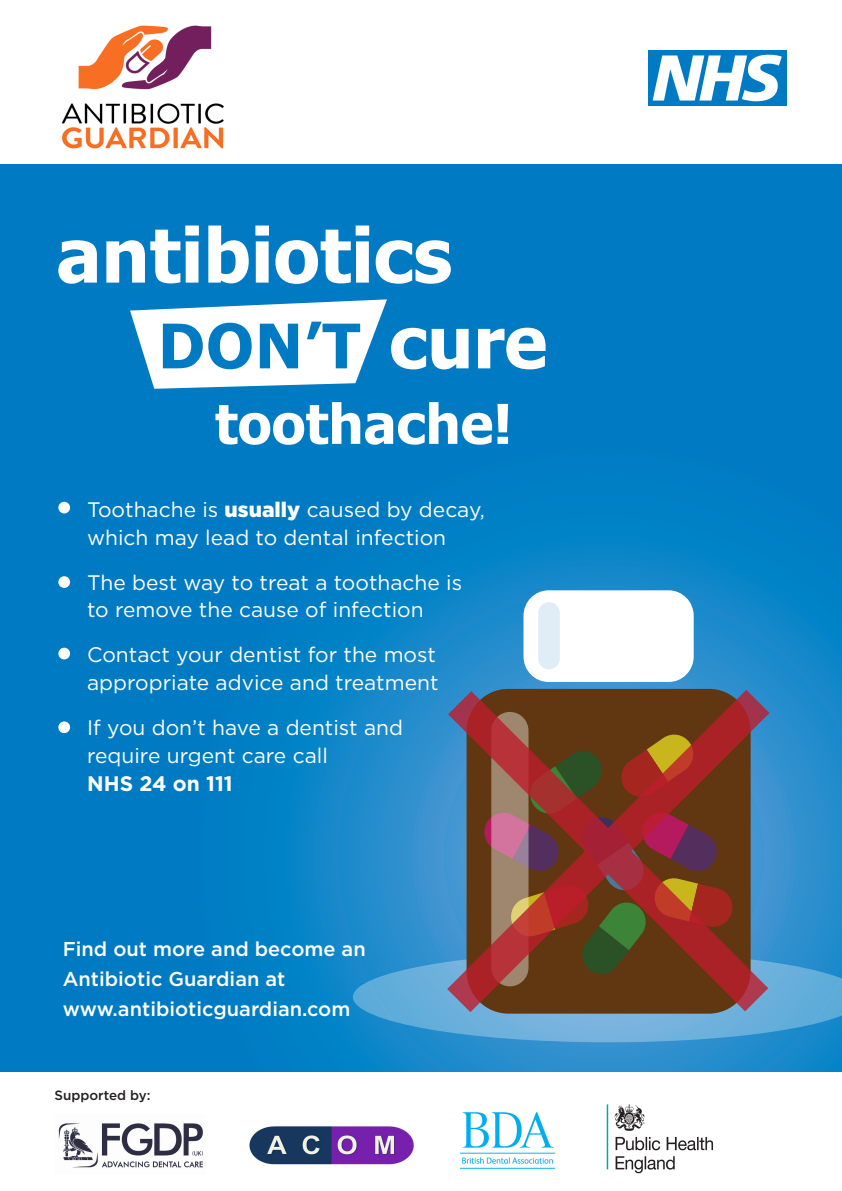
<style>
.page{position:relative;width:842px;height:1191px;background:#fff}
.page>*{position:absolute;margin:0;border:0;box-sizing:border-box;transform-origin:0 0}
.t1{font:21px/27.9px "Gotham HTF";color:#fff}
.t2{font:700 21px "Gotham HTF";color:#fff}
.t3{font:500 20px/30px "Gotham HTF";color:#fff}
.t4{font:500 13.4px "Gotham HTF";color:#231f20}
.s1{font-weight:900}
</style>
<div class="page">
<div style="left:0;top:165px;width:842px;height:1026px;background:#007ac2"></div>
<svg style="left:58px;top:240px;width:39px;height:44px"></svg>
<svg style="left:106px;top:225px;width:93px;height:58px"></svg>
<svg style="left:208px;top:225px;width:41px;height:58px"></svg>
<svg style="left:255px;top:225px;width:14px;height:58px"></svg>
<svg style="left:275px;top:225px;width:94px;height:59px"></svg>
<svg style="left:376px;top:240px;width:75px;height:44px"></svg>
<svg style="left:130px;top:299px;width:296px;height:90px"></svg>
<svg style="left:432px;top:329px;width:37px;height:40px"></svg>
<svg style="left:478px;top:328px;width:68px;height:41px"></svg>
<svg style="left:215px;top:402px;width:293px;height:31px"></svg>
<img style="left:61px;top:25px;width:163px;height:124px">
<svg style="left:219px;top:433px;width:623px;height:639px"></svg>
<svg style="left:353px;top:951px;width:489px;height:91px;background:#53a2d3"></svg>
<div style="left:523px;top:590px;width:171px;height:92px;background:#fff;border-radius:25px"></div>
<div style="left:538px;top:602px;width:22px;height:67px;background:#e0ecf6;border-radius:11px"></div>
<svg style="left:447px;top:690px;width:322px;height:322px;background:#774538"></svg>
<div style="left:58px;top:502px;width:12px;height:11px;background:#fff;border-radius:50%"></div>
<div style="left:58px;top:576px;width:12px;height:12px;background:#fff;border-radius:50%"></div>
<div style="left:58px;top:647px;width:12px;height:12px;background:#fff;border-radius:50%"></div>
<div style="left:58px;top:721px;width:12px;height:12px;background:#fff;border-radius:50%"></div>
<div style="left:649px;top:50px;width:138px;height:56px;background:#007ac2"></div>
<svg style="left:653px;top:55px;width:129px;height:46px"></svg>
<div style="left:0;top:1072px;width:842px;height:119px;background:#fff"></div>
<img style="left:58px;top:1123px;width:145px;height:45px">
<img style="left:249px;top:1126px;width:165px;height:39px">
<img style="left:606px;top:1104px;width:108px;height:70px">
<img style="left:460px;top:1112px;width:95px;height:57px">
<p class="t1" style="left:87px;top:495px;width:399px">Toothache is <span class="s1">usually</span> caused by decay, which may lead to dental infection</p>
<p class="t1" style="left:87px;top:568px;width:377px">The best way to treat a toothache is to remove the cause of infection</p>
<p class="t1" style="left:87px;top:640px;width:353px">Contact your dentist for the most appropriate advice and treatment</p>
<p class="t1" style="left:87px;top:713px;width:317px">If you don’t have a dentist and require urgent care call</p>
<p class="t2" style="left:87px;top:771px;width:147px">NHS 24 on 111</p>
<p class="t3" style="left:63px;top:933px;width:304px">Find out more and become an<br>Antibiotic Guardian at www.antibioticguardian.com</p>
<p class="t4" style="left:55px;top:1087px;width:97px">Supported by:</p>
</div>
